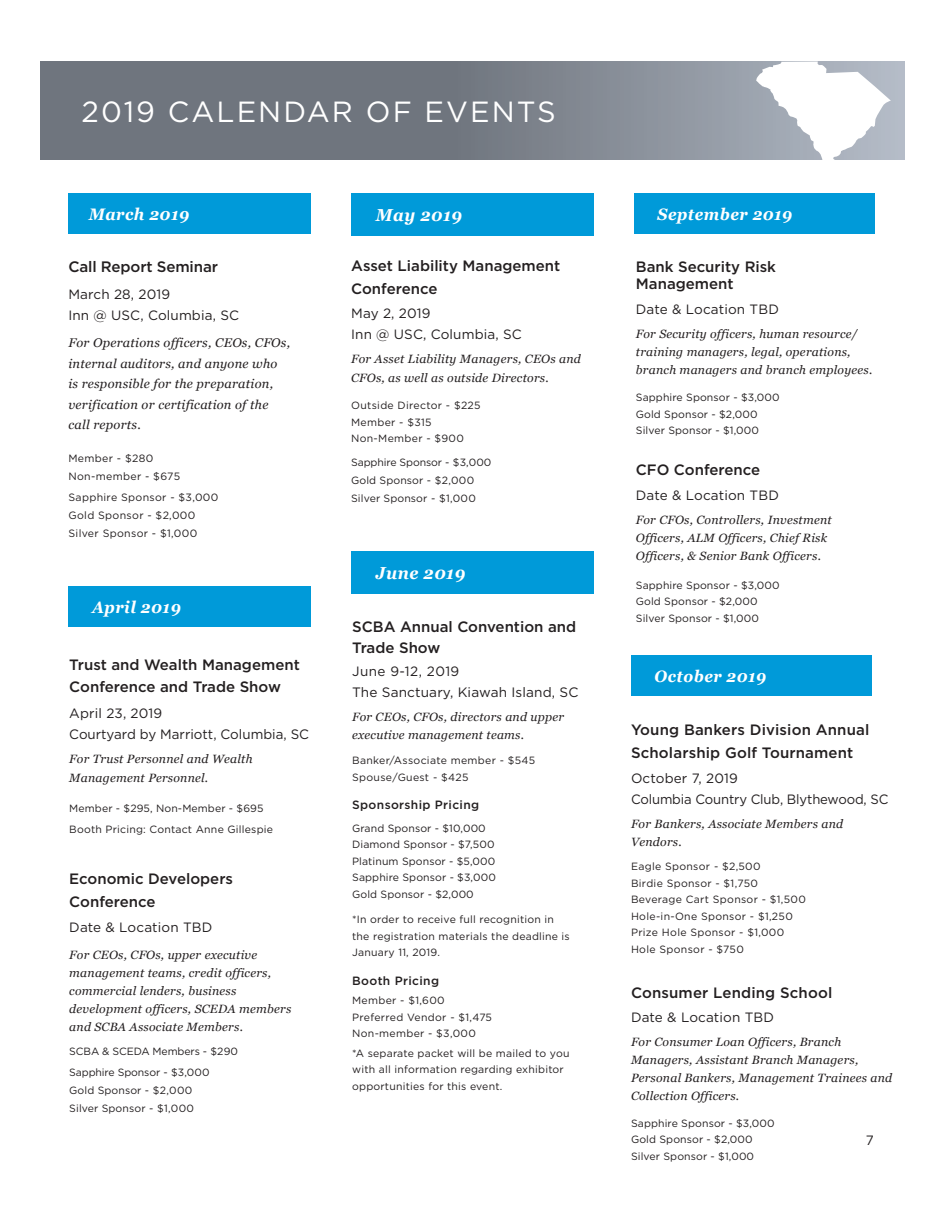
<style>
.page{position:relative;width:945px;height:1215px;background:#fff}
.page>*{position:absolute;margin:0;border:0;box-sizing:border-box;transform-origin:0 0}
.t1{font:29.1px "Gotham";letter-spacing:.07em;color:#fff}
.t2{font:italic 700 17.4px "Georgia";letter-spacing:.03em;color:#fff;scale:.94 1}
.t3{font:italic 700 16.65px "Georgia";letter-spacing:.03em;color:#fff;scale:.94 1}
.t4{font:italic 700 16.5px "Georgia";letter-spacing:.03em;color:#fff;scale:.94 1}
.t5{font:500 15.15px "Gotham";letter-spacing:-.01em;color:#231f20}
.t6{font:500 15px/22.5px "Gotham";color:#231f20}
.t7{font:13.65px "Gotham";color:#231f20}
.t8{font:13.5px/21px "Gotham";letter-spacing:.01em;color:#231f20}
.t9{font:13.5px/21px "Gotham";letter-spacing:-.01em;color:#231f20}
.t10{font:13.5px "Gotham";letter-spacing:.03em;color:#231f20}
.t11{font:italic 12.6px/20.4px "Georgia";letter-spacing:.02em;color:#231f20}
.t12{font:italic 12px/18px "Georgia";letter-spacing:.02em;color:#231f20}
.t13{font:500 12px "Gotham";letter-spacing:.03em;color:#231f20}
.t14{font:10.65px/18px "Gotham";letter-spacing:.03em;color:#231f20}
.t15{font:10.5px/16.5px "Gotham";letter-spacing:.01em;color:#231f20}
.t16{font:10.5px/16.5px "Gotham";letter-spacing:.03em;color:#231f20}
.t17{font:10.5px "Gotham";letter-spacing:-.01em;color:#231f20}
</style>
<div class="page">
<svg style="left:40px;top:62px;width:864px;height:97px;background:#797f89"></svg>
<svg style="left:756px;top:61px;width:136px;height:99px"></svg>
<div style="left:634px;top:193px;width:240px;height:41px;background:#009ad9"></div>
<div style="left:631px;top:656px;width:241px;height:40px;background:#009ad9"></div>
<div style="left:68px;top:586px;width:243px;height:41px;background:#009ad9"></div>
<div style="left:351px;top:193px;width:243px;height:43px;background:#009ad9"></div>
<div style="left:351px;top:552px;width:243px;height:42px;background:#009ad9"></div>
<div style="left:68px;top:193px;width:243px;height:41px;background:#009ad9"></div>
<p class="t1" style="left:82px;top:93px;width:476px">2019 CALENDAR OF EVENTS</p>
<p class="t3" style="left:89px;top:202px;width:108px">March 2019</p>
<p class="t5" style="left:68px;top:257px;width:151px">Call Report Seminar</p>
<p class="t8" style="left:68px;top:284px;width:172px">March 28, 2019<br>Inn @ USC, Columbia, SC</p>
<p class="t11" style="left:68px;top:332px;width:223px">For Operations officers, CEOs, CFOs, internal auditors, and anyone who is responsible for the preparation, verification or certification of the</p>
<p class="t11" style="left:68px;top:414px;width:74px">call reports.</p>
<p class="t14" style="left:68px;top:449px;width:86px">Member - $280</p>
<p class="t14" style="left:68px;top:467px;width:113px">Non-member - $675</p>
<p class="t14" style="left:68px;top:488px;width:151px">Sapphire Sponsor - $3,000<br>Gold Sponsor - $2,000<br>Silver Sponsor - $1,000</p>
<p class="t3" style="left:92px;top:595px;width:96px">April 2019</p>
<p class="t6" style="left:69px;top:653px;width:232px">Trust and Wealth Management<br>Conference and Trade Show</p>
<p class="t8" style="left:69px;top:702px;width:94px">April 23, 2019</p>
<p class="t7" style="left:69px;top:725px;width:241px">Courtyard by Marriott, Columbia, SC</p>
<p class="t12" style="left:69px;top:748px;width:185px;line-height:19.5px">For Trust Personnel and Wealth<br>Management Personnel.</p>
<p class="t15" style="left:69px;top:800px;width:196px">Member - $295, Non-Member - $695</p>
<p class="t15" style="left:69px;top:821px;width:205px">Booth Pricing: Contact Anne Gillespie</p>
<p class="t6" style="left:69px;top:868px;width:165px">Economic Developers<br>Conference</p>
<p class="t8" style="left:69px;top:917px;width:145px">Date &amp; Location TBD</p>
<p class="t12" style="left:69px;top:946px;width:224px">For CEOs, CFOs, upper executive management teams, credit officers, commercial lenders, business development officers, SCEDA members and SCBA Associate Members.</p>
<p class="t17" style="left:69px;top:1045px;width:170px">SCBA &amp; SCEDA Members - $290</p>
<p class="t17" style="left:69px;top:1066px;width:142px">Sapphire Sponsor - $3,000</p>
<p class="t15" style="left:69px;top:1082px;width:125px">Gold Sponsor - $2,000</p>
<p class="t15" style="left:69px;top:1100px;width:126px">Silver Sponsor - $1,000</p>
<p class="t2" style="left:376px;top:202px;width:93px">May 2019</p>
<p class="t6" style="left:351px;top:255px;width:211px">Asset Liability Management<br>Conference</p>
<p class="t8" style="left:351px;top:302px;width:172px">May 2, 2019<br>Inn @ USC, Columbia, SC</p>
<p class="t12" style="left:351px;top:348px;width:231px;line-height:19.5px">For Asset Liability Managers, CEOs and<br>CFOs, as well as outside Directors.</p>
<p class="t16" style="left:351px;top:397px;width:131px">Outside Director - $225<br>Member - $315</p>
<p class="t16" style="left:351px;top:430px;width:114px">Non-Member - $900</p>
<p class="t17" style="left:351px;top:456px;width:142px">Sapphire Sponsor - $3,000</p>
<p class="t15" style="left:351px;top:472px;width:125px">Gold Sponsor - $2,000</p>
<p class="t15" style="left:351px;top:490px;width:126px">Silver Sponsor - $1,000</p>
<p class="t2" style="left:376px;top:560px;width:97px">June 2019</p>
<p class="t6" style="left:352px;top:616px;width:226px;line-height:21px">SCBA Annual Convention and<br>Trade Show</p>
<p class="t10" style="left:352px;top:662px;width:109px">June 9-12, 2019</p>
<p class="t7" style="left:352px;top:683px;width:228px">The Sanctuary, Kiawah Island, SC</p>
<p class="t12" style="left:352px;top:707px;width:213px">For CEOs, CFOs, directors and upper executive management teams.</p>
<p class="t16" style="left:352px;top:752px;width:185px">Banker/Associate member - $545</p>
<p class="t16" style="left:352px;top:769px;width:118px">Spouse/Guest - $425</p>
<p class="t13" style="left:352px;top:797px;width:129px">Sponsorship Pricing</p>
<p class="t15" style="left:352px;top:820px;width:135px">Grand Sponsor - $10,000</p>
<p class="t15" style="left:352px;top:836px;width:144px">Diamond Sponsor - $7,500</p>
<p class="t15" style="left:352px;top:853px;width:145px">Platinum Sponsor - $5,000</p>
<p class="t15" style="left:352px;top:869px;width:145px">Sapphire Sponsor - $3,000</p>
<p class="t15" style="left:352px;top:886px;width:123px">Gold Sponsor - $2,000</p>
<p class="t15" style="left:352px;top:911px;width:219px">*In order to receive full recognition in the registration materials the deadline is<br>January 11, 2019.</p>
<p class="t13" style="left:352px;top:973px;width:88px">Booth Pricing</p>
<p class="t16" style="left:352px;top:992px;width:94px">Member - $1,600</p>
<p class="t16" style="left:352px;top:1009px;width:141px">Preferred Vendor - $1,475</p>
<p class="t16" style="left:352px;top:1025px;width:125px">Non-member - $3,000</p>
<p class="t15" style="left:352px;top:1045px;width:219px">*A separate packet will be mailed to you with all information regarding exhibitor opportunities for this event.</p>
<p class="t4" style="left:657px;top:202px;width:145px">September 2019</p>
<p class="t6" style="left:636px;top:259px;width:142px;line-height:16.5px">Bank Security Risk<br>Management</p>
<p class="t8" style="left:636px;top:299px;width:145px">Date &amp; Location TBD</p>
<p class="t12" style="left:636px;top:325px;width:238px">For Security officers, human resource/ training managers, legal, operations, branch managers and branch employees.</p>
<p class="t15" style="left:636px;top:389px;width:145px">Sapphire Sponsor - $3,000</p>
<p class="t15" style="left:636px;top:406px;width:123px">Gold Sponsor - $2,000</p>
<p class="t15" style="left:636px;top:422px;width:125px">Silver Sponsor - $1,000</p>
<p class="t6" style="left:636px;top:458px;width:126px">CFO Conference</p>
<p class="t8" style="left:636px;top:485px;width:145px">Date &amp; Location TBD</p>
<p class="t12" style="left:636px;top:511px;width:197px">For CFOs, Controllers, Investment<br>Officers, ALM Officers, Chief Risk<br>Officers, &amp; Senior Bank Officers.</p>
<p class="t15" style="left:636px;top:577px;width:145px">Sapphire Sponsor - $3,000</p>
<p class="t15" style="left:636px;top:593px;width:123px">Gold Sponsor - $2,000</p>
<p class="t15" style="left:636px;top:610px;width:125px">Silver Sponsor - $1,000</p>
<p class="t4" style="left:655px;top:664px;width:120px">October 2019</p>
<p class="t6" style="left:631px;top:718px;width:240px">Young Bankers Division Annual</p>
<p class="t6" style="left:631px;top:741px;width:224px">Scholarship Golf Tournament</p>
<p class="t9" style="left:631px;top:768px;width:259px">October 7, 2019<br>Columbia Country Club, Blythewood, SC</p>
<p class="t12" style="left:631px;top:815px;width:214px">For Bankers, Associate Members and<br>Vendors.</p>
<p class="t16" style="left:631px;top:858px;width:131px">Eagle Sponsor - $2,500</p>
<p class="t16" style="left:631px;top:874px;width:128px">Birdie Sponsor - $1,750</p>
<p class="t16" style="left:631px;top:891px;width:176px">Beverage Cart Sponsor - $1,500</p>
<p class="t16" style="left:631px;top:907px;width:163px">Hole-in-One Sponsor - $1,250</p>
<p class="t16" style="left:631px;top:924px;width:155px">Prize Hole Sponsor - $1,000</p>
<p class="t16" style="left:631px;top:940px;width:114px">Hole Sponsor - $750</p>
<p class="t6" style="left:631px;top:981px;width:203px">Consumer Lending School</p>
<p class="t8" style="left:631px;top:1006px;width:145px">Date &amp; Location TBD</p>
<p class="t12" style="left:631px;top:1032px;width:263px">For Consumer Loan Officers, Branch Managers, Assistant Branch Managers, Personal Bankers, Management Trainees and Collection Officers.</p>
<p class="t15" style="left:631px;top:1115px;width:145px">Sapphire Sponsor - $3,000</p>
<p class="t15" style="left:631px;top:1131px;width:123px">Gold Sponsor - $2,000</p>
<p class="t15" style="left:631px;top:1148px;width:125px">Silver Sponsor - $1,000</p>
<p class="t8" style="left:866px;top:1129px;width:10px">7</p>
</div>
